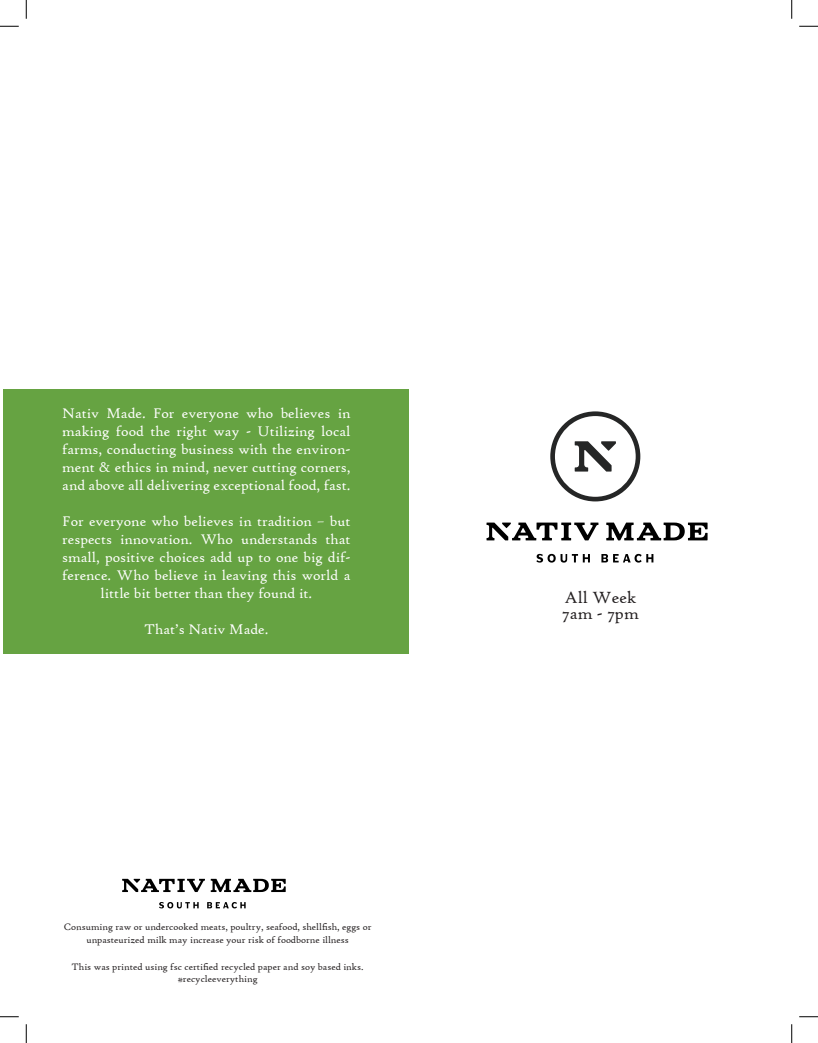
<style>
.page{position:relative;width:818px;height:1043px;background:#fff}
.page>*{position:absolute;margin:0;border:0;box-sizing:border-box;transform-origin:0 0}
.Descriptions{font:17.5px "High Tower Text";color:#231f20}
.Descriptions-2{font:15px/18px "High Tower Text";color:#fff;text-align:justify}
.Descriptions-3{font:10px/12px "High Tower Text";color:#231f20;text-align:center}
</style>
<div class="page">
<svg style="left:486px;top:522px;width:221px;height:18px"></svg>
<svg style="left:536px;top:554px;width:54px;height:8px"></svg>
<svg style="left:601px;top:554px;width:52px;height:8px"></svg>
<svg style="left:550px;top:411px;width:90px;height:90px"></svg>
<div style="left:4px;top:389px;width:405px;height:264px;background:#66a342"></div>
<svg style="left:122px;top:878px;width:164px;height:14px"></svg>
<svg style="left:159px;top:902px;width:40px;height:6px"></svg>
<svg style="left:207px;top:902px;width:39px;height:6px"></svg>
<svg style="left:0;top:25px;width:19px;height:2px"></svg>
<svg style="left:799px;top:25px;width:19px;height:2px"></svg>
<svg style="left:0;top:1016px;width:19px;height:1px"></svg>
<svg style="left:799px;top:1016px;width:19px;height:1px"></svg>
<svg style="left:25px;top:0;width:2px;height:19px"></svg>
<svg style="left:25px;top:1024px;width:2px;height:18px"></svg>
<svg style="left:791px;top:0;width:1px;height:19px"></svg>
<svg style="left:791px;top:1024px;width:1px;height:18px"></svg>
<p class="Descriptions-2" style="left:62px;top:404px;width:290px">Nativ Made. For everyone who believes in making food the right way - Utilizing local farms, conducting business with the environ&shy;ment &amp; ethics in mind, never cutting corners, and above all delivering exceptional food, fast.</p>
<p class="Descriptions-2" style="left:62px;top:512px;width:290px;text-align:center">For everyone who believes in tradition – but respects innovation. Who understands that small, positive choices add up to one big dif&shy;ference. Who believe in leaving this world a little bit better than they found it.</p>
<p class="Descriptions-2" style="left:144px;top:620px;width:126px">That’s Nativ Made.</p>
<p class="Descriptions-3" style="left:64px;top:921px;width:309px">Consuming raw or undercooked meats, poultry, seafood, shellfish, eggs or unpasteurized milk may increase your risk of foodborne illness</p>
<p class="Descriptions-3" style="left:72px;top:960px;width:293px">This was printed using fsc certified recycled paper and soy based inks. #recycleeverything</p>
<p class="Descriptions" style="left:564px;top:587px;width:73px">All Week</p>
<p class="Descriptions" style="left:562px;top:603px;width:78px">7am - 7pm</p>
</div>
